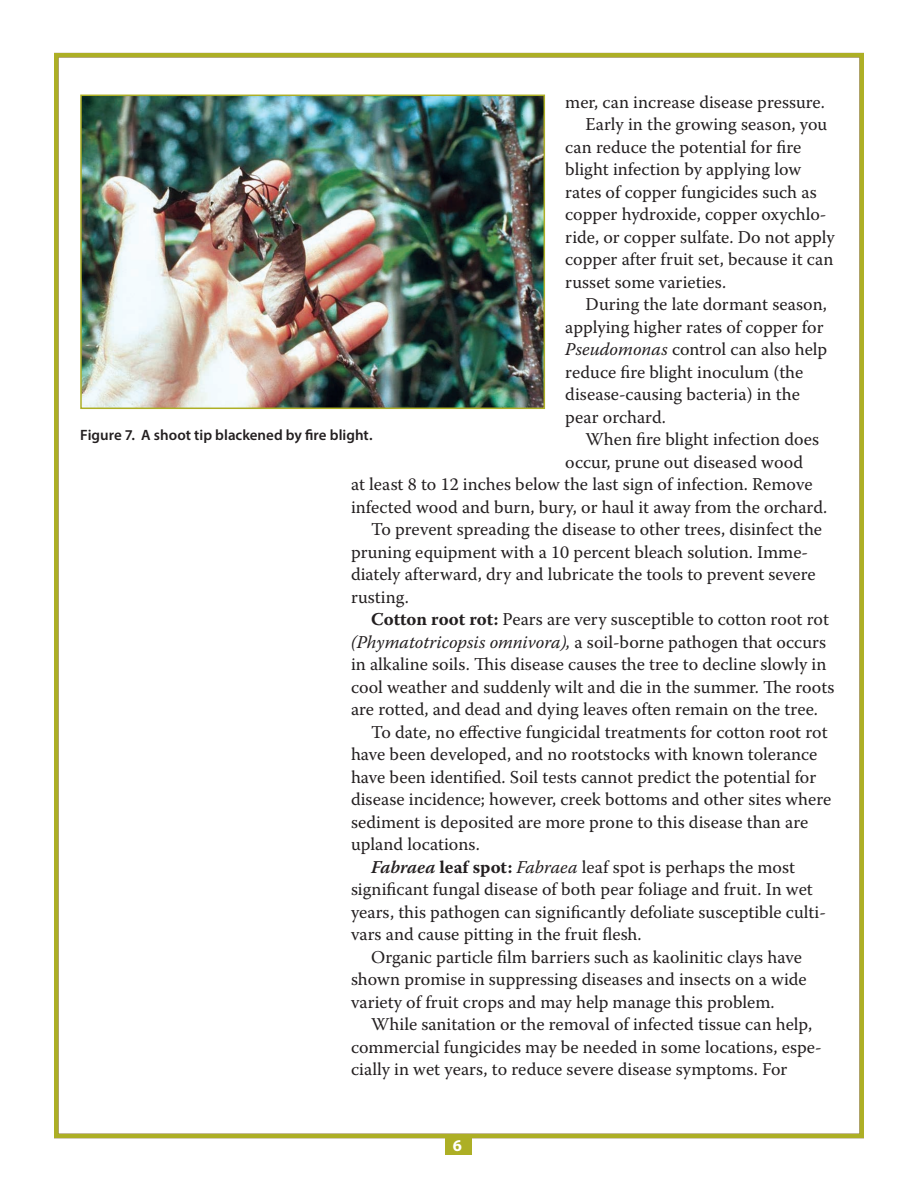
<style>
.page{position:relative;width:918px;height:1188px;background:#fff}
.page>*{position:absolute;margin:0;border:0;box-sizing:border-box;transform-origin:0 0}
.Body_text{font:18px/22.5px "Warnock Pro";color:#231f20}
.t1{font:700 16.5px "Myriad Pro";color:#fff}
.t2{font:600 15px "Myriad Pro";color:#231f20}
.s1{font-style:italic}
.s2{font-weight:700}
.s3{font-weight:600;font-style:italic}
</style>
<div class="page">
<div style="left:445px;top:1134px;width:27px;height:21px;background:#adaf25"></div>
<img style="left:83px;top:98px;width:459px;height:308px">
<div style="left:80px;top:95px;width:465px;height:314px;border:2px solid #adaf25"></div>
<div style="left:54px;top:53px;width:810px;height:1085px;border:4px solid #adaf25"></div>
<p class="Body_text" style="left:565px;top:90px;width:261px">mer, can increase disease pressure.</p>
<p class="Body_text" style="left:565px;top:113px;width:271px;text-indent:20px">Early in the growing season, you can reduce the potential for fire blight infection by applying low rates of copper fungicides such as copper hydroxide, copper oxychlo&shy;ride, or copper sulfate. Do not apply copper after fruit set, because it can russet some varieties.</p>
<p class="Body_text" style="left:565px;top:293px;width:263px;text-indent:20px">During the late dormant season, applying higher rates of copper for<br><span class="s1">Pseudomonas</span> control can also help reduce fire blight inoculum (the disease-causing bacteria) in the pear orchard.</p>
<p class="Body_text" style="left:586px;top:428px;width:235px">When fire blight infection does</p>
<p class="Body_text" style="left:565px;top:450px;width:239px">occur, prune out diseased wood</p>
<p class="Body_text" style="left:351px;top:473px;width:463px">at least 8 to 12 inches below the last sign of infection. Remove</p>
<p class="Body_text" style="left:351px;top:495px;width:478px">infected wood and burn, bury, or haul it away from the orchard.</p>
<p class="Body_text" style="left:351px;top:518px;width:473px;text-indent:20px">To prevent spreading the disease to other trees, disinfect the pruning equipment with a 10 percent bleach solution. Imme&shy;diately afterward, dry and lubricate the tools to prevent severe rusting.</p>
<p class="Body_text" style="left:351px;top:608px;width:485px;text-indent:20px"><span class="s2">Cotton root rot:</span> Pears are very susceptible to cotton root rot <span class="s1">(Phymatotricopsis omnivora),</span> a soil-borne pathogen that occurs in alkaline soils. This disease causes the tree to decline slowly in cool weather and suddenly wilt and die in the summer. The roots are rotted, and dead and dying leaves often remain on the tree.</p>
<p class="Body_text" style="left:351px;top:720px;width:482px;text-indent:20px">To date, no effective fungicidal treatments for cotton root rot have been developed, and no rootstocks with known tolerance have been identified. Soil tests cannot predict the potential for disease incidence; however, creek bottoms and other sites where sediment is deposited are more prone to this disease than are upland locations.</p>
<p class="Body_text" style="left:351px;top:855px;width:477px;text-indent:20px"><span class="s3">Fabraea</span> <span class="s2">leaf spot:</span> <span class="s1">Fabraea</span> leaf spot is perhaps the most significant fungal disease of both pear foliage and fruit. In wet years, this pathogen can significantly defoliate susceptible culti&shy;vars and cause pitting in the fruit flesh.</p>
<p class="Body_text" style="left:351px;top:945px;width:457px;text-indent:20px">Organic particle film barriers such as kaolinitic clays have shown promise in suppressing diseases and insects on a wide variety of fruit crops and may help manage this problem.</p>
<p class="Body_text" style="left:351px;top:1013px;width:472px;text-indent:20px">While sanitation or the removal of infected tissue can help, commercial fungicides may be needed in some locations, espe&shy;cially in wet years, to reduce severe disease symptoms. For</p>
<p class="t2" style="left:80px;top:425px;width:294px">Figure 7. A shoot tip blackened by fire blight.</p>
<p class="t1" style="left:453px;top:1134px;width:11px">6</p>
</div>
